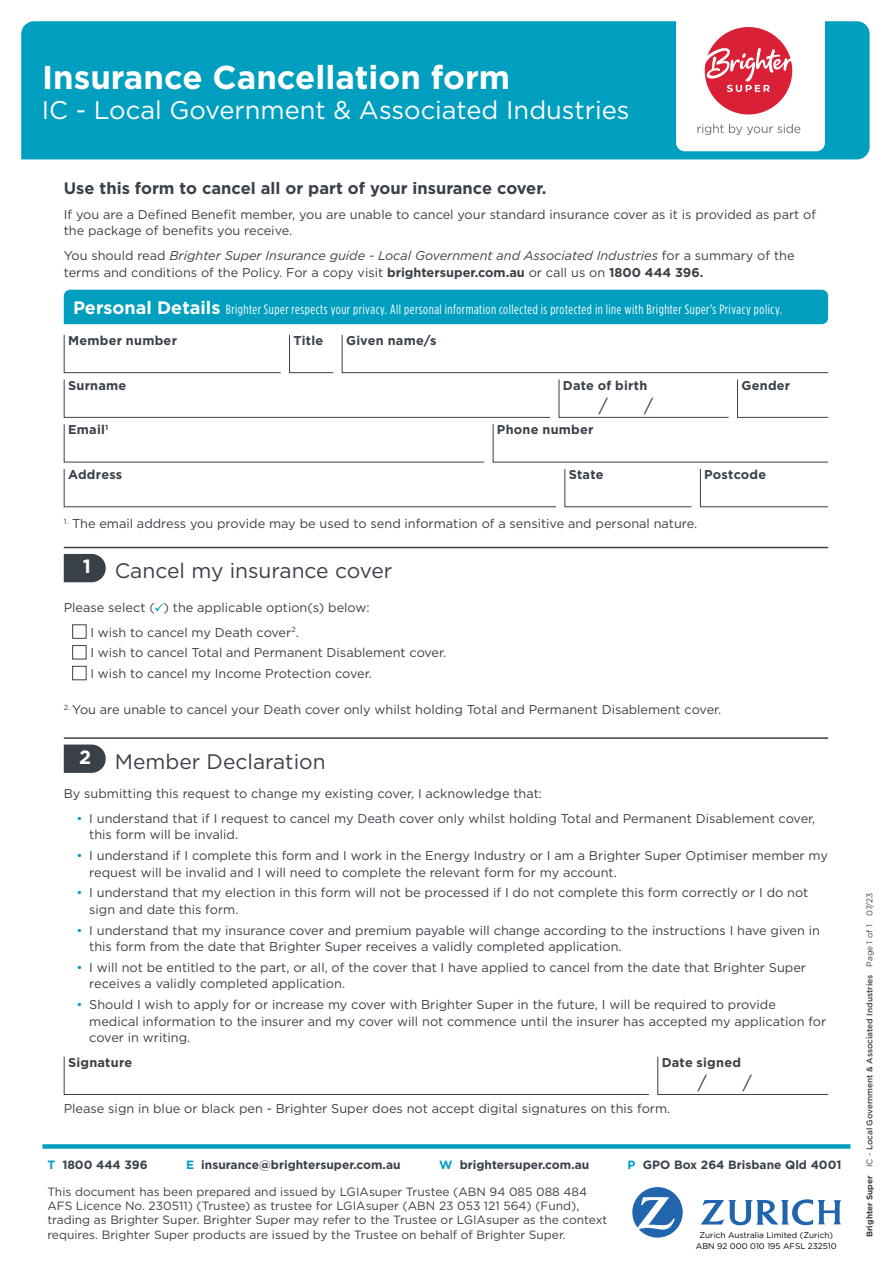
<style>
.page{position:relative;width:893px;height:1263px;background:#fff}
.page>*{position:absolute;margin:0;border:0;box-sizing:border-box;transform-origin:0 0}
.t1{font:700 33px "Gotham";color:#fff}
.t2{font:25.5px "Gotham";color:#fff}
.t3{font:21px "Gotham";color:#394048}
.t4{font:18px "Gotham";color:#394048}
.t5{font:700 16.5px "Gotham";color:#394048}
.t6{font:13.5px "Gotham Condensed";letter-spacing:.04em;color:#fff}
.t7{font:12.75px/16.5px "Gotham";color:#394048}
.t8{font:700 12.75px "Gotham";letter-spacing:.02em;color:#394048}
.t9{font:12px/14.4px "Gotham";color:#394048}
.t10{font:700 12px "Gotham";color:#394048}
.t11{font:500 8.25px "Gotham";color:#394048}
.t12{font:8.25px/11.2px "Gotham";color:#000;text-align:center}
.s1{font-style:italic}
.s2{font-weight:700}
.s3{font-family:"Gotham";font-weight:700;font-size:18px}
.s4{color:#009fc0}
.s5{font-weight:400}
</style>
<div class="page">
<div style="left:43px;top:1144px;width:807px;height:5px;background:#009fc0"></div>
<svg style="left:632px;top:1187px;width:51px;height:50px"></svg>
<svg style="left:701px;top:1199px;width:140px;height:26px"></svg>
<div style="left:21px;top:21px;width:849px;height:138px;background:#009fc0"></div>
<div style="left:676px;top:7px;width:149px;height:144px;background:#fff;border-radius:9px"></div>
<div style="left:705px;top:27px;width:87px;height:87px;background:#da2037;border-radius:50%"></div>
<svg style="left:704px;top:47px;width:89px;height:45px"></svg>
<svg style="left:697px;top:124px;width:103px;height:11px"></svg>
<hr style="left:64px;top:547px;width:764px;height:1px;background:#394048">
<svg style="left:64px;top:554px;width:42px;height:28px"></svg>
<svg style="left:155px;top:603px;width:9px;height:8px"></svg>
<div style="left:72px;top:624px;width:15px;height:15px;border:1px solid #394048"></div>
<div style="left:72px;top:645px;width:15px;height:14px;border:1px solid #394048"></div>
<div style="left:72px;top:666px;width:15px;height:14px;border:1px solid #394048"></div>
<div style="left:64px;top:290px;width:764px;height:34px;background:#009fc0"></div>
<svg style="left:63px;top:334px;width:218px;height:39px"></svg>
<svg style="left:341px;top:334px;width:488px;height:39px"></svg>
<svg style="left:289px;top:334px;width:45px;height:39px"></svg>
<svg style="left:63px;top:379px;width:766px;height:128px"></svg>
<hr style="left:64px;top:737px;width:764px;height:2px;background:#394048">
<svg style="left:64px;top:744px;width:42px;height:29px"></svg>
<svg style="left:63px;top:1056px;width:586px;height:39px"></svg>
<svg style="left:657px;top:1056px;width:172px;height:39px"></svg>
<h1 class="t1" style="left:42px;top:55px;width:469px">Insurance Cancellation form</h1>
<h2 class="t2" style="left:42px;top:93px;width:589px">IC - Local Government &amp; Associated Industries</h2>
<p class="t5" style="left:64px;top:177px;width:484px">Use this form to cancel all or part of your insurance cover.</p>
<p class="t7" style="left:64px;top:206px;width:754px">If you are a Defined Benefit member, you are unable to cancel your standard insurance cover as it is provided as part of the package of benefits you receive.</p>
<p class="t7" style="left:64px;top:247px;width:732px">You should read <span class="s1">Brighter Super Insurance guide - Local Government and Associated Industries</span> for a summary of the terms and conditions of the Policy. For a copy visit <span class="s2">brightersuper.com.au</span> or call us on <span class="s2">1800 444 396.</span></p>
<p class="t6" style="left:73px;top:302px;width:711px"><span class="s3">Personal Details</span> Brighter Super respects your privacy. All personal information collected is protected in line with Brighter Super’s Privacy policy.</p>
<p class="t8" style="left:68px;top:332px;width:110px">Member number</p>
<p class="t8" style="left:293px;top:332px;width:31px">Title</p>
<p class="t8" style="left:346px;top:332px;width:92px">Given name/s</p>
<p class="t8" style="left:68px;top:377px;width:60px">Surname</p>
<p class="t8" style="left:563px;top:377px;width:86px">Date of birth</p>
<h3 class="t4" style="left:599px;top:394px;width:11px">/</h3>
<h3 class="t4" style="left:644px;top:394px;width:11px">/</h3>
<p class="t8" style="left:741px;top:377px;width:50px">Gender</p>
<p class="t8" style="left:68px;top:421px;width:42px">Email<sup>1</sup></p>
<p class="t8" style="left:497px;top:421px;width:98px">Phone number</p>
<p class="t8" style="left:68px;top:466px;width:56px">Address</p>
<p class="t8" style="left:569px;top:466px;width:36px">State</p>
<p class="t8" style="left:704px;top:466px;width:64px">Postcode</p>
<p class="t7" style="left:64px;top:515px;width:635px"><sup>1.</sup> The email address you provide may be used to send information of a sensitive and personal nature.</p>
<h3 class="t3" style="left:83px;top:557px;width:311px"><sup>1</sup> Cancel my insurance cover</h3>
<p class="t7" style="left:90px;top:594px;width:281px;line-height:25px;text-indent:-27px">Please select ( ) the applicable option(s) below:<br>I wish to cancel my Death cover<sup>2</sup>.</p>
<p class="t7" style="left:90px;top:642px;width:357px;line-height:20.7px">I wish to cancel Total and Permanent Disablement cover.<br>I wish to cancel my Income Protection cover.</p>
<p class="t7" style="left:64px;top:701px;width:659px"><sup>2.</sup> You are unable to cancel your Death cover only whilst holding Total and Permanent Disablement cover.</p>
<h3 class="t3" style="left:79px;top:748px;width:248px"><sup>2</sup> Member Declaration</h3>
<p class="t7" style="left:64px;top:785px;width:480px">By submitting this request to change my existing cover, I acknowledge that:</p>
<p class="t7" style="left:89px;top:810px;width:728px;text-indent:-13px"><span class="s4">•</span> I understand that if I request to cancel my Death cover only whilst holding Total and Permanent Disablement cover, this form will be invalid.</p>
<p class="t7" style="left:89px;top:847px;width:740px;text-indent:-13px"><span class="s4">•</span> I understand if I complete this form and I work in the Energy Industry or I am a Brighter Super Optimiser member my request will be invalid and I will need to complete the relevant form for my account.</p>
<p class="t7" style="left:89px;top:884px;width:721px;text-indent:-13px"><span class="s4">•</span> I understand that my election in this form will not be processed if I do not complete this form correctly or I do not sign and date this form.</p>
<p class="t7" style="left:89px;top:922px;width:732px;text-indent:-13px"><span class="s4">•</span> I understand that my insurance cover and premium payable will change according to the instructions I have given in this form from the date that Brighter Super receives a validly completed application.</p>
<p class="t7" style="left:89px;top:959px;width:718px;text-indent:-13px"><span class="s4">•</span> I will not be entitled to the part, or all, of the cover that I have applied to cancel from the date that Brighter Super receives a validly completed application.</p>
<p class="t7" style="left:89px;top:996px;width:739px;text-indent:-13px"><span class="s4">•</span> Should I wish to apply for or increase my cover with Brighter Super in the future, I will be required to provide medical information to the insurer and my cover will not commence until the insurer has accepted my application for cover in writing.</p>
<p class="t8" style="left:68px;top:1054px;width:66px">Signature</p>
<p class="t8" style="left:662px;top:1054px;width:81px">Date signed</p>
<h3 class="t4" style="left:698px;top:1071px;width:11px">/</h3>
<h3 class="t4" style="left:743px;top:1071px;width:11px">/</h3>
<p class="t7" style="left:64px;top:1100px;width:608px">Please sign in blue or black pen - Brighter Super does not accept digital signatures on this form.</p>
<p class="t10" style="left:47px;top:1156px;width:102px"><span class="s4">T</span> 1800 444 396</p>
<p class="t10" style="left:186px;top:1156px;width:216px"><span class="s4">E</span> insurance@brightersuper.com.au</p>
<p class="t10" style="left:439px;top:1156px;width:152px"><span class="s4">W</span> brightersuper.com.au</p>
<p class="t10" style="left:628px;top:1156px;width:215px"><span class="s4">P</span> GPO Box 264 Brisbane Qld 4001</p>
<p class="t9" style="left:47px;top:1184px;width:562px">This document has been prepared and issued by LGIAsuper Trustee (ABN 94 085 088 484<br>AFS Licence No. 230511) (Trustee) as trustee for LGIAsuper (ABN 23 053 121 564) (Fund), trading as Brighter Super. Brighter Super may refer to the Trustee or LGIAsuper as the context requires. Brighter Super products are issued by the Trustee on behalf of Brighter Super.</p>
<p class="t12" style="left:696px;top:1229px;width:142px">Zurich Australia Limited (Zurich)<br>ABN 92 000 010 195 AFSL 232510</p>
<p class="t11" style="left:864px;top:1237px;width:346px;rotate:-90deg"><span class="s2">Brighter Super</span> <span class="s5">IC -</span> Local Government &amp; Associated Industries <span class="s5">Page 1 of 1 07/23</span></p>
</div>
